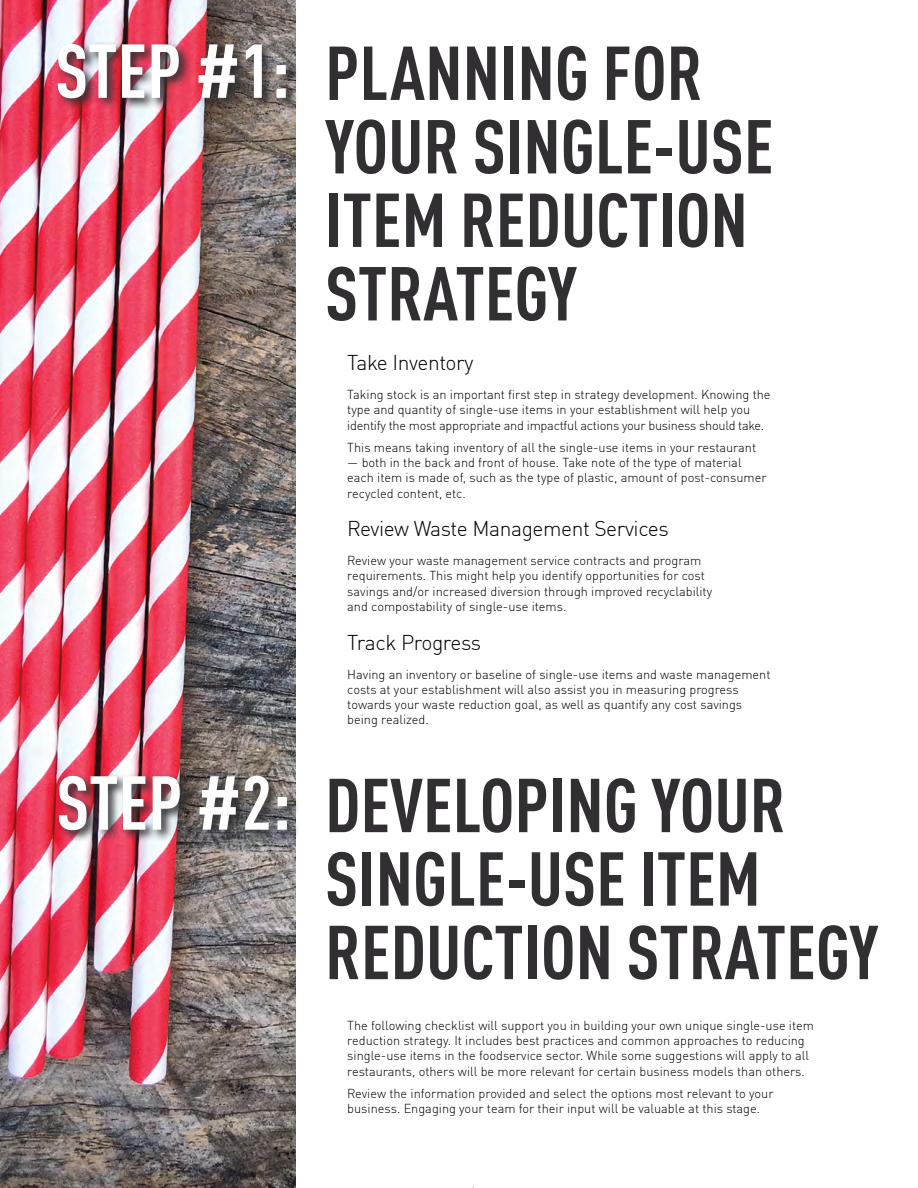
<style>
.page{position:relative;width:918px;height:1188px;background:#fff}
.page>*{position:absolute;margin:0;border:0;box-sizing:border-box;transform-origin:0 0}
.t1{font:700 condensed 75px/73.5px "DIN Offc";color:#312f32}
.t2{font:700 condensed 75px "DIN Offc";color:#fff}
.t3{font:300 21px "DIN Offc";letter-spacing:-.02em;color:#000}
.t4{font:300 12.75px/15.3px "DIN Offc";color:#000}
</style>
<div class="page">
<img style="left:0;top:0;width:295px;height:1188px">
<img style="left:55px;top:40px;width:242px;height:71px">
<img style="left:56px;top:772px;width:242px;height:71px">
<h1 class="t2" style="left:55px;top:26px;width:236px">STEP #1:</h1>
<h1 class="t2" style="left:56px;top:758px;width:236px">STEP #2:</h1>
<h1 class="t1" style="left:325px;top:34px;width:450px">PLANNING FOR<br>YOUR SINGLE-USE<br>ITEM REDUCTION<br>STRATEGY</h1>
<h2 class="t3" style="left:347px;top:350px;width:128px">Take Inventory</h2>
<p class="t4" style="left:347px;top:387px;width:425px">Taking stock is an important first step in strategy development. Knowing the type and quantity of single-use items in your establishment will help you identify the most appropriate and impactful actions your business should take.</p>
<p class="t4" style="left:347px;top:439px;width:410px">This means taking inventory of all the single-use items in your restaurant</p>
<p class="t4" style="left:347px;top:455px;width:421px">— both in the back and front of house. Take note of the type of material each item is made of, such as the type of plastic, amount of post-consumer recycled content, etc.</p>
<h2 class="t3" style="left:347px;top:516px;width:323px">Review Waste Management Services</h2>
<p class="t4" style="left:347px;top:553px;width:366px">Review your waste management service contracts and program requirements. This might help you identify opportunities for cost savings and/or increased diversion through improved recyclability and compostability of single-use items.</p>
<h2 class="t3" style="left:347px;top:629px;width:135px">Track Progress</h2>
<p class="t4" style="left:347px;top:666px;width:425px">Having an inventory or baseline of single-use items and waste management costs at your establishment will also assist you in measuring progress towards your waste reduction goal, as well as quantify any cost savings being realized.</p>
<h1 class="t1" style="left:325px;top:767px;width:555px">DEVELOPING YOUR<br>SINGLE-USE ITEM<br>REDUCTION STRATEGY</h1>
<p class="t4" style="left:347px;top:1017px;width:468px">The following checklist will support you in building your own unique single-use item reduction strategy. It includes best practices and common approaches to reducing single-use items in the foodservice sector. While some suggestions will apply to all restaurants, others will be more relevant for certain business models than others.</p>
<p class="t4" style="left:347px;top:1085px;width:428px">Review the information provided and select the options most relevant to your business. Engaging your team for their input will be valuable at this stage.</p>
</div>
